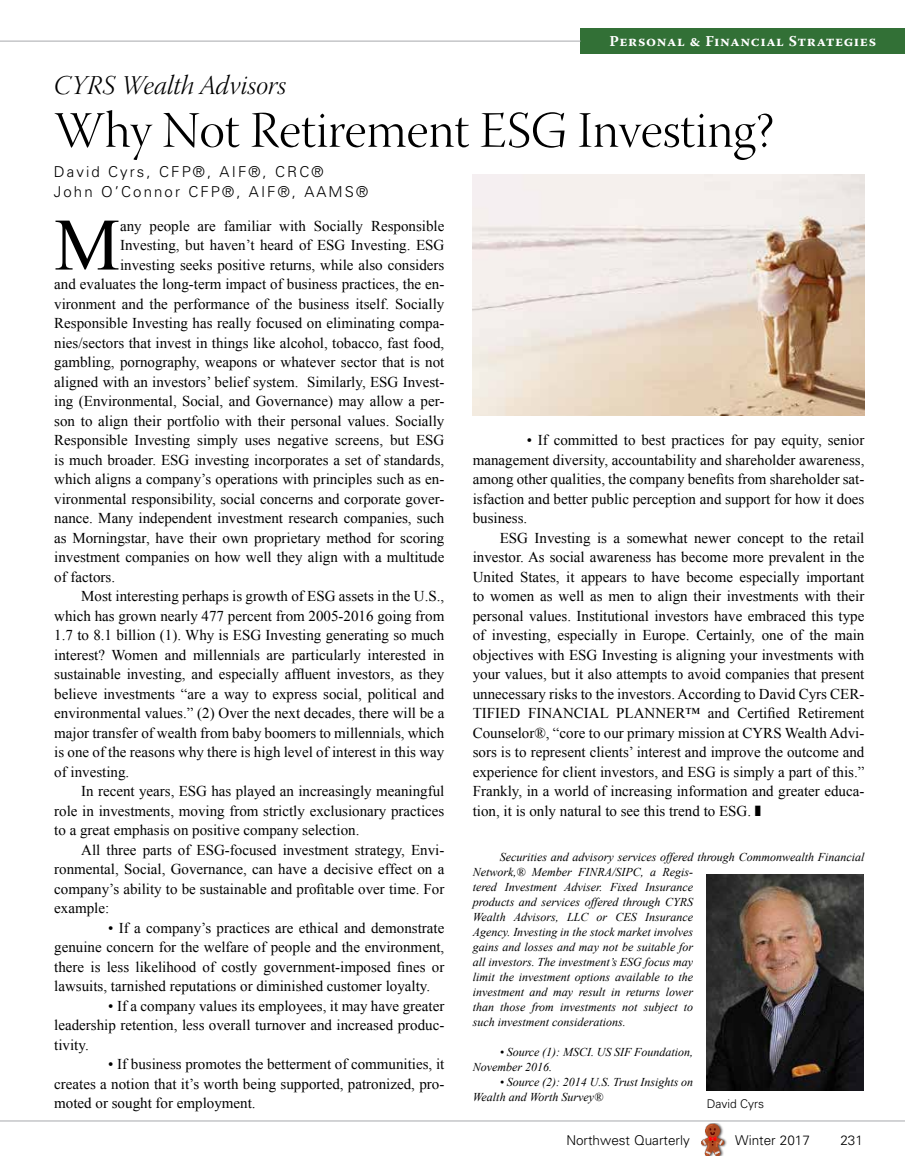
<style>
.page{position:relative;width:905px;height:1175px;background:#fff}
.page>*{position:absolute;margin:0;border:0;box-sizing:border-box;transform-origin:0 0}
.t1{font:73.95px "Times New Roman";color:#000}
.t2{font:51px "Warnock Pro Light Disp";color:#000}
.t3{font:27px "Warnock Pro Light It Disp";letter-spacing:.005em;color:#000}
.t4{font:15px/19.5px "Times New Roman";color:#000;text-align:justify}
.t5{font:300 15px/19.5px "Univers";letter-spacing:.14em;color:#000}
.t6{font:700 15px "Warnock Pro";letter-spacing:.04em;color:#fff}
.t7{font:300 13.5px "Univers";color:#000}
.t8{font:italic 12px/15px "Times New Roman";color:#000}
.t9{font:300 12px "Univers";color:#000}
</style>
<div class="page">
<div style="left:580px;top:28px;width:324px;height:26px;background:#327036"></div>
<img style="left:701px;top:1123px;width:26px;height:32px">
<hr style="left:0;top:41px;width:580px;height:1px;background:#a7a9ac">
<hr style="left:0;top:1120px;width:904px;height:1px;background:#a7a9ac">
<img style="left:706px;top:875px;width:157px;height:216px">
<img style="left:472px;top:175px;width:392px;height:241px">
<h3 class="t3" style="left:54px;top:71px;width:234px">CYRS Wealth Advisors</h3>
<p class="t6" style="left:609px;top:32px;width:268px">Personal &amp; Financial Strategies</p>
<h2 class="t2" style="left:54px;top:103px;width:721px">Why Not Retirement ESG Investing?</h2>
<p class="t5" style="left:54px;top:162px;width:316px">David Cyrs, CFP®, AIF®, CRC®<br>John O’Connor CFP®, AIF®, AAMS®</p>
<h1 class="t1" style="left:54px;top:195px;width:67px">M</h1>
<p class="t4" style="left:120px;top:215px;width:326px">any people are familiar with Socially Responsible</p>
<p class="t4" style="left:120px;top:235px;width:326px">Investing, but haven’t heard of ESG Investing. ESG</p>
<p class="t4" style="left:120px;top:254px;width:326px">investing seeks positive returns, while also considers</p>
<p class="t4" style="left:54px;top:274px;width:391px">and evaluates the long-term impact of business practices, the en-</p>
<p class="t4" style="left:54px;top:293px;width:391px">vironment and the performance of the business itself. Socially</p>
<p class="t4" style="left:54px;top:313px;width:391px">Responsible Investing has really focused on eliminating compa-</p>
<p class="t4" style="left:54px;top:332px;width:391px">nies/sectors that invest in things like alcohol, tobacco, fast food,</p>
<p class="t4" style="left:54px;top:352px;width:391px">gambling, pornography, weapons or whatever sector that is not</p>
<p class="t4" style="left:54px;top:371px;width:391px">aligned with an investors’ belief system. Similarly, ESG Invest-</p>
<p class="t4" style="left:54px;top:391px;width:391px">ing (Environmental, Social, and Governance) may allow a per-</p>
<p class="t4" style="left:54px;top:410px;width:391px">son to align their portfolio with their personal values. Socially</p>
<p class="t4" style="left:54px;top:430px;width:391px">Responsible Investing simply uses negative screens, but ESG</p>
<p class="t4" style="left:54px;top:449px;width:391px">is much broader. ESG investing incorporates a set of standards,</p>
<p class="t4" style="left:54px;top:469px;width:391px">which aligns a company’s operations with principles such as en-</p>
<p class="t4" style="left:54px;top:488px;width:391px">vironmental responsibility, social concerns and corporate gover-</p>
<p class="t4" style="left:54px;top:508px;width:391px">nance. Many independent investment research companies, such</p>
<p class="t4" style="left:54px;top:527px;width:391px">as Morningstar, have their own proprietary method for scoring</p>
<p class="t4" style="left:54px;top:547px;width:391px">investment companies on how well they align with a multitude</p>
<p class="t4" style="left:54px;top:566px;width:62px">of factors.</p>
<p class="t4" style="left:81px;top:586px;width:364px">Most interesting perhaps is growth of ESG assets in the U.S.,</p>
<p class="t4" style="left:54px;top:605px;width:391px">which has grown nearly 477 percent from 2005-2016 going from</p>
<p class="t4" style="left:54px;top:625px;width:391px">1.7 to 8.1 billion (1). Why is ESG Investing generating so much</p>
<p class="t4" style="left:54px;top:644px;width:391px">interest? Women and millennials are particularly interested in</p>
<p class="t4" style="left:54px;top:664px;width:391px">sustainable investing, and especially affluent investors, as they</p>
<p class="t4" style="left:54px;top:683px;width:391px">believe investments “are a way to express social, political and</p>
<p class="t4" style="left:54px;top:703px;width:391px">environmental values.” (2) Over the next decades, there will be a</p>
<p class="t4" style="left:54px;top:722px;width:391px">major transfer of wealth from baby boomers to millennials, which</p>
<p class="t4" style="left:54px;top:742px;width:391px">is one of the reasons why there is high level of interest in this way</p>
<p class="t4" style="left:54px;top:761px;width:76px">of investing.</p>
<p class="t4" style="left:81px;top:781px;width:364px">In recent years, ESG has played an increasingly meaningful</p>
<p class="t4" style="left:54px;top:800px;width:391px">role in investments, moving from strictly exclusionary practices</p>
<p class="t4" style="left:54px;top:820px;width:306px">to a great emphasis on positive company selection.</p>
<p class="t4" style="left:81px;top:839px;width:364px">All three parts of ESG-focused investment strategy, Envi-</p>
<p class="t4" style="left:54px;top:859px;width:391px">ronmental, Social, Governance, can have a decisive effect on a</p>
<p class="t4" style="left:54px;top:878px;width:391px">company’s ability to be sustainable and profitable over time. For</p>
<p class="t4" style="left:54px;top:898px;width:56px">example:</p>
<p class="t4" style="left:54px;top:917px;width:391px;text-indent:54px">• If a company’s practices are ethical and demonstrate genuine concern for the welfare of people and the environment, there is less likelihood of costly government-imposed fines or lawsuits, tarnished reputations or diminished customer loyalty.</p>
<p class="t4" style="left:54px;top:995px;width:391px;text-indent:54px">• If a company values its employees, it may have greater leadership retention, less overall turnover and increased produc&shy;tivity.</p>
<p class="t4" style="left:54px;top:1054px;width:391px;text-indent:54px">• If business promotes the betterment of communities, it creates a notion that it’s worth being supported, patronized, pro&shy;moted or sought for employment.</p>
<p class="t4" style="left:472px;top:430px;width:393px;text-indent:54px">• If committed to best practices for pay equity, senior management diversity, accountability and shareholder awareness, among other qualities, the company benefits from shareholder sat&shy;isfaction and better public perception and support for how it does business.</p>
<p class="t4" style="left:472px;top:527px;width:393px;text-indent:27px">ESG Investing is a somewhat newer concept to the retail investor. As social awareness has become more prevalent in the United States, it appears to have become especially important to women as well as men to align their investments with their personal values. Institutional investors have embraced this type of investing, especially in Europe. Certainly, one of the main objectives with ESG Investing is aligning your investments with your values, but it also attempts to avoid companies that present unnecessary risks to the investors. According to David Cyrs CER-TIFIED FINANCIAL PLANNER™ and Certified Retirement Counselor®, “core to our primary mission at CYRS Wealth Advi&shy;sors is to represent clients’ interest and improve the outcome and experience for client investors, and ESG is simply a part of this.” Frankly, in a world of increasing information and greater educa&shy;tion, it is only natural to see this trend to ESG. ❚</p>
<p class="t8" style="left:472px;top:849px;width:393px;text-indent:27px">Securities and advisory services offered through Commonwealth Financial Network,® Member FINRA/SIPC, a Regis-<br>tered Investment Adviser. Fixed Insurance<br>products and services offered through CYRS<br>Wealth Advisors, LLC or CES Insurance<br>Agency. Investing in the stock market involves<br>gains and losses and may not be suitable for<br>all investors. The investment’s ESG focus may<br>limit the investment options available to the<br>investment and may result in returns lower<br>than those from investments not subject to<br>such investment considerations.</p>
<p class="t8" style="left:472px;top:1044px;width:222px;text-indent:27px">• Source (1): MSCI. US SIF Foundation,<br>November 2016.</p>
<p class="t8" style="left:472px;top:1074px;width:222px;text-indent:27px">• Source (2): 2014 U.S. Trust Insights on<br>Wealth and Worth Survey®</p>
<p class="t9" style="left:706px;top:1096px;width:59px">David Cyrs</p>
<p class="t7" style="left:566px;top:1132px;width:125px">Northwest Quarterly</p>
<p class="t7" style="left:735px;top:1132px;width:76px">Winter 2017</p>
<p class="t7" style="left:840px;top:1132px;width:24px">231</p>
</div>
